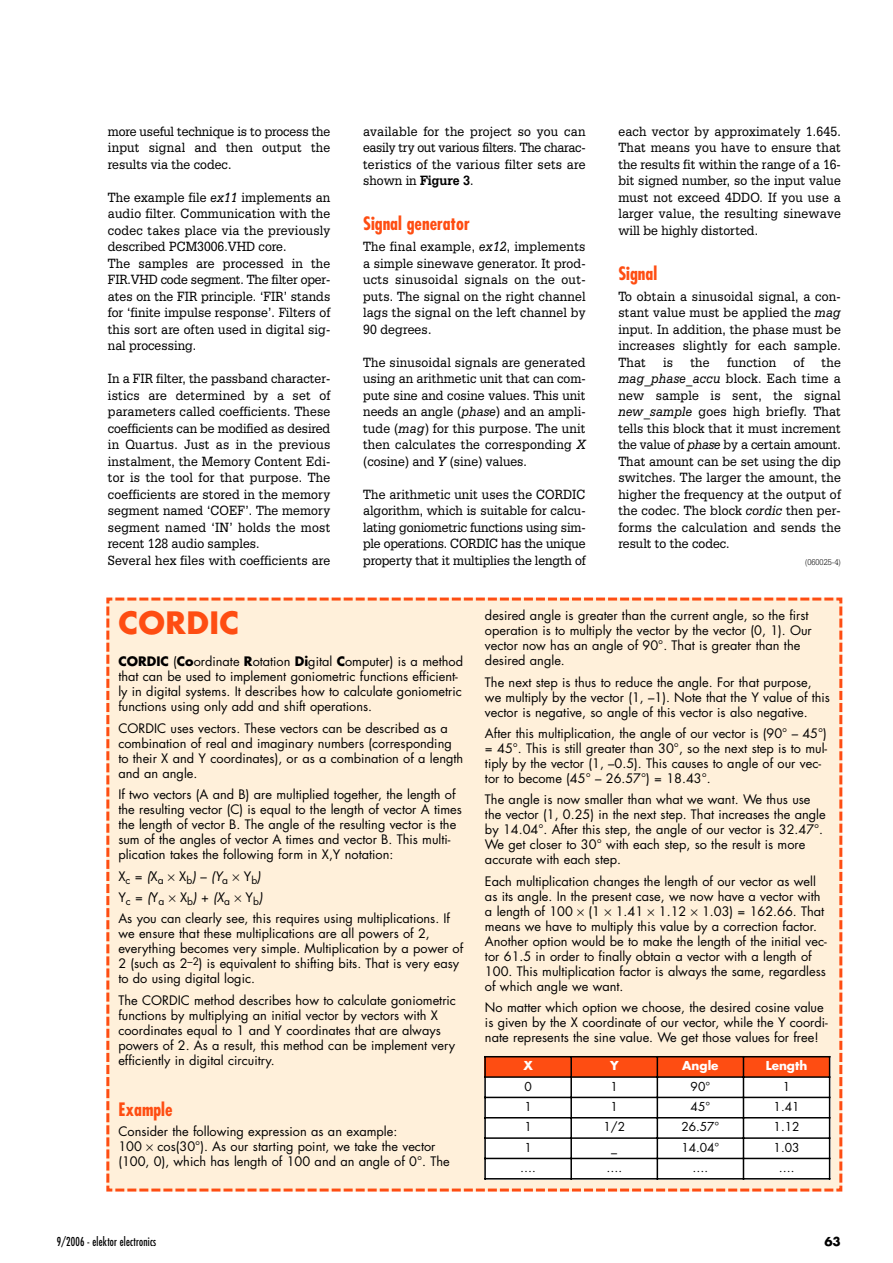
<style>
.page{position:relative;width:893px;height:1263px;background:#fff}
.page>*{position:absolute;margin:0;border:0;box-sizing:border-box;transform-origin:0 0}
.t1{font:700 30px "Futura";letter-spacing:.015em;color:#fe4d12}
.t2{font:700 condensed 18px "Futura";color:#fe4d12}
.t3{font:14.25px/16.5px "Serifa BT";letter-spacing:.01em;color:#000;text-align:justify;scale:.9 1}
.t4{font:12.75px/15px "Futura";color:#000}
.t5{font:12px "Futura";color:#000}
.t6{font:condensed 12px "Futura";letter-spacing:.02em;color:#000;scale:.9 1}
.t7{font:700 12px "Futura";color:#fff}
.t8{font:700 12px "Futura";color:#000}
.t9{font:300 9px "Serifa BT";color:#000;scale:.9 1}
.s1{font-style:italic}
.s2{font-weight:700}
</style>
<div class="page">
<svg style="left:106px;top:598px;width:736px;height:594px;background:#fcead5"></svg>
<p class="t3" style="left:108px;top:124px;width:249px">more useful technique is to process the input signal and then output the results via the codec.</p>
<p class="t3" style="left:108px;top:190px;width:249px;text-align:left">The example file <span class="s1">ex11</span> implements an audio filter. Communication with the codec takes place via the previously described PCM3006.VHD core.<br>The samples are processed in the FIR.VHD code segment. The filter oper&shy;ates on the FIR principle. ‘FIR’ stands for ‘finite impulse response’. Filters of this sort are often used in digital sig&shy;nal processing.</p>
<p class="t3" style="left:108px;top:371px;width:249px;text-align:left">In a FIR filter, the passband character&shy;istics are determined by a set of parameters called coefficients. These coefficients can be modified as desired in Quartus. Just as in the previous instalment, the Memory Content Edi&shy;tor is the tool for that purpose. The coefficients are stored in the memory segment named ‘COEF’. The memory segment named ‘IN’ holds the most recent 128 audio samples.<br>Several hex files with coefficients are</p>
<p class="t3" style="left:363px;top:124px;width:249px">available for the project so you can easily try out various filters. The charac&shy;teristics of the various filter sets are shown in <span class="s2">Figure 3</span>.</p>
<h2 class="t2" style="left:363px;top:216px;width:108px">Signal generator</h2>
<p class="t3" style="left:363px;top:239px;width:249px">The final example, <span class="s1">ex12</span>, implements a simple sinewave generator. It prod&shy;ucts sinusoidal signals on the out&shy;puts. The signal on the right channel lags the signal on the left channel by 90 degrees.</p>
<p class="t3" style="left:363px;top:355px;width:249px">The sinusoidal signals are generated using an arithmetic unit that can com&shy;pute sine and cosine values. This unit needs an angle (<span class="s1">phase</span>) and an ampli&shy;tude (<span class="s1">mag</span>) for this purpose. The unit then calculates the corresponding <span class="s1">X </span>(cosine) and <span class="s1">Y</span> (sine) values.</p>
<p class="t3" style="left:363px;top:487px;width:249px">The arithmetic unit uses the CORDIC algorithm, which is suitable for calcu&shy;lating goniometric functions using sim&shy;ple operations. CORDIC has the unique property that it multiplies the length of</p>
<p class="t3" style="left:618px;top:124px;width:249px">each vector by approximately 1.645.<br>That means you have to ensure that the results fit within the range of a 16- bit signed number, so the input value must not exceed 4DDO. If you use a larger value, the resulting sinewave will be highly distorted.</p>
<h2 class="t2" style="left:618px;top:265px;width:40px">Signal</h2>
<p class="t3" style="left:618px;top:289px;width:249px">To obtain a sinusoidal signal, a con&shy;stant value must be applied the <span class="s1">mag </span>input. In addition, the phase must be increases slightly for each sample.<br>That is the function of the <span class="s1">mag_phase_accu</span> block. Each time a new sample is sent, the signal <span class="s1">new_sample</span> goes high briefly. That tells this block that it must increment the value of <span class="s1">phase</span> by a certain amount.<br>That amount can be set using the dip switches. The larger the amount, the higher the frequency at the output of the codec. The block <span class="s1">cordic</span> then per&shy;forms the calculation and sends the result to the codec.</p>
<p class="t9" style="left:805px;top:559px;width:41px">(060025-4)</p>
<h1 class="t1" style="left:118px;top:610px;width:122px">CORDIC</h1>
<p class="t4" style="left:118px;top:655px;width:346px"><span class="s2">CORDIC</span> (<span class="s2">Co</span>ordinate <span class="s2">R</span>otation <span class="s2">Di</span>gital <span class="s2">C</span>omputer) is a method that can be used to implement goniometric functions efficient&shy;ly in digital systems. It describes how to calculate goniometric functions using only add and shift operations.</p>
<p class="t4" style="left:118px;top:722px;width:346px">CORDIC uses vectors. These vectors can be described as a combination of real and imaginary numbers (corresponding to their X and Y coordinates), or as a combination of a length and an angle.</p>
<p class="t4" style="left:118px;top:788px;width:345px">If two vectors (A and B) are multiplied together, the length of the resulting vector (C) is equal to the length of vector A times the length of vector B. The angle of the resulting vector is the sum of the angles of vector A times and vector B. This multi&shy;plication takes the following form in X,Y notation:</p>
<p class="t4" style="left:118px;top:866px;width:333px;line-height:21.5px">X<sub>c</sub> = <span class="s1">(</span>X<sub>a</sub> X<sub>b</sub><span class="s1">)</span> – <span class="s1">(Y</span><sub>a</sub> Y<sub>b</sub><span class="s1">)<br></span>Y<sub>c</sub> = <span class="s1">(</span>Y<sub>a</sub> X<sub>b</sub><span class="s1">)</span> + <span class="s1">(X</span><sub>a</sub> Y<sub>b</sub><span class="s1">)<br></span>As you can clearly see, this requires using multiplications. If</p>
<p class="t4" style="left:118px;top:927px;width:346px">we ensure that these multiplications are all powers of 2, everything becomes very simple. Multiplication by a power of 2 (such as 2<sup>–2</sup>) is equivalent to shifting bits. That is very easy to do using digital logic.</p>
<p class="t4" style="left:118px;top:994px;width:339px">The CORDIC method describes how to calculate goniometric functions by multiplying an initial vector by vectors with X coordinates equal to 1 and Y coordinates that are always powers of 2. As a result, this method can be implement very efficiently in digital circuitry.</p>
<h2 class="t2" style="left:118px;top:1102px;width:56px">Example</h2>
<p class="t4" style="left:118px;top:1124px;width:333px">Consider the following expression as an example:<br>100 cos(30°). As our starting point, we take the vector (100, 0), which has length of 100 and an angle of 0°. The</p>
<p class="t4" style="left:485px;top:609px;width:328px">desired angle is greater than the current angle, so the first operation is to multiply the vector by the vector (0, 1). Our vector now has an angle of 90°. That is greater than the desired angle.</p>
<p class="t4" style="left:485px;top:675px;width:346px">The next step is thus to reduce the angle. For that purpose, we multiply by the vector (1, –1). Note that the Y value of this vector is negative, so angle of this vector is also negative.</p>
<p class="t4" style="left:485px;top:727px;width:344px">After this multiplication, the angle of our vector is (90° – 45°) = 45°. This is still greater than 30°, so the next step is to mul&shy;tiply by the vector (1, –0.5). This causes to angle of our vec&shy;tor to become (45° – 26.57°) = 18.43°.</p>
<p class="t4" style="left:485px;top:793px;width:342px">The angle is now smaller than what we want. We thus use the vector (1, 0.25) in the next step. That increases the angle by 14.04°. After this step, the angle of our vector is 32.47°.<br>We get closer to 30° with each step, so the result is more accurate with each step.</p>
<p class="t4" style="left:485px;top:875px;width:343px">Each multiplication changes the length of our vector as well as its angle. In the present case, we now have a vector with a length of 100 (1 1.41 1.12 1.03) = 162.66. That means we have to multiply this value by a correction factor.<br>Another option would be to make the length of the initial vec&shy;tor 61.5 in order to finally obtain a vector with a length of 100. This multiplication factor is always the same, regardless of which angle we want.</p>
<p class="t4" style="left:485px;top:1001px;width:344px">No matter which option we choose, the desired cosine value is given by the X coordinate of our vector, while the Y coordi&shy;nate represents the sine value. We get those values for free!</p>
<p class="t7" style="left:523px;top:1060px;width:11px">X</p>
<p class="t7" style="left:610px;top:1060px;width:10px">Y</p>
<p class="t7" style="left:682px;top:1060px;width:38px">Angle</p>
<p class="t7" style="left:765px;top:1060px;width:43px">Length</p>
<p class="t5" style="left:524px;top:1081px;width:9px">0</p>
<p class="t5" style="left:610px;top:1081px;width:9px">1</p>
<p class="t5" style="left:690px;top:1081px;width:21px">90°</p>
<p class="t5" style="left:782px;top:1081px;width:9px">1</p>
<p class="t5" style="left:524px;top:1101px;width:9px">1</p>
<p class="t5" style="left:610px;top:1101px;width:9px">1</p>
<p class="t5" style="left:690px;top:1101px;width:21px">45°</p>
<p class="t5" style="left:773px;top:1101px;width:27px">1.41</p>
<p class="t5" style="left:524px;top:1121px;width:9px">1</p>
<p class="t5" style="left:603px;top:1121px;width:23px">1/2</p>
<p class="t5" style="left:681px;top:1121px;width:40px">26.57°</p>
<p class="t5" style="left:773px;top:1121px;width:27px">1.12</p>
<p class="t5" style="left:524px;top:1142px;width:9px">1</p>
<p class="t5" style="left:611px;top:1142px;width:7px">_</p>
<p class="t5" style="left:681px;top:1142px;width:40px">14.04°</p>
<p class="t5" style="left:773px;top:1142px;width:27px">1.03</p>
<p class="t5" style="left:520px;top:1162px;width:17px">….</p>
<p class="t5" style="left:606px;top:1162px;width:17px">….</p>
<p class="t5" style="left:692px;top:1162px;width:17px">….</p>
<p class="t5" style="left:778px;top:1162px;width:17px">….</p>
<p class="t6" style="left:57px;top:1236px;width:112px">9/2006 - elektor electronics</p>
<p class="t8" style="left:824px;top:1236px;width:18px">63</p>
</div>
